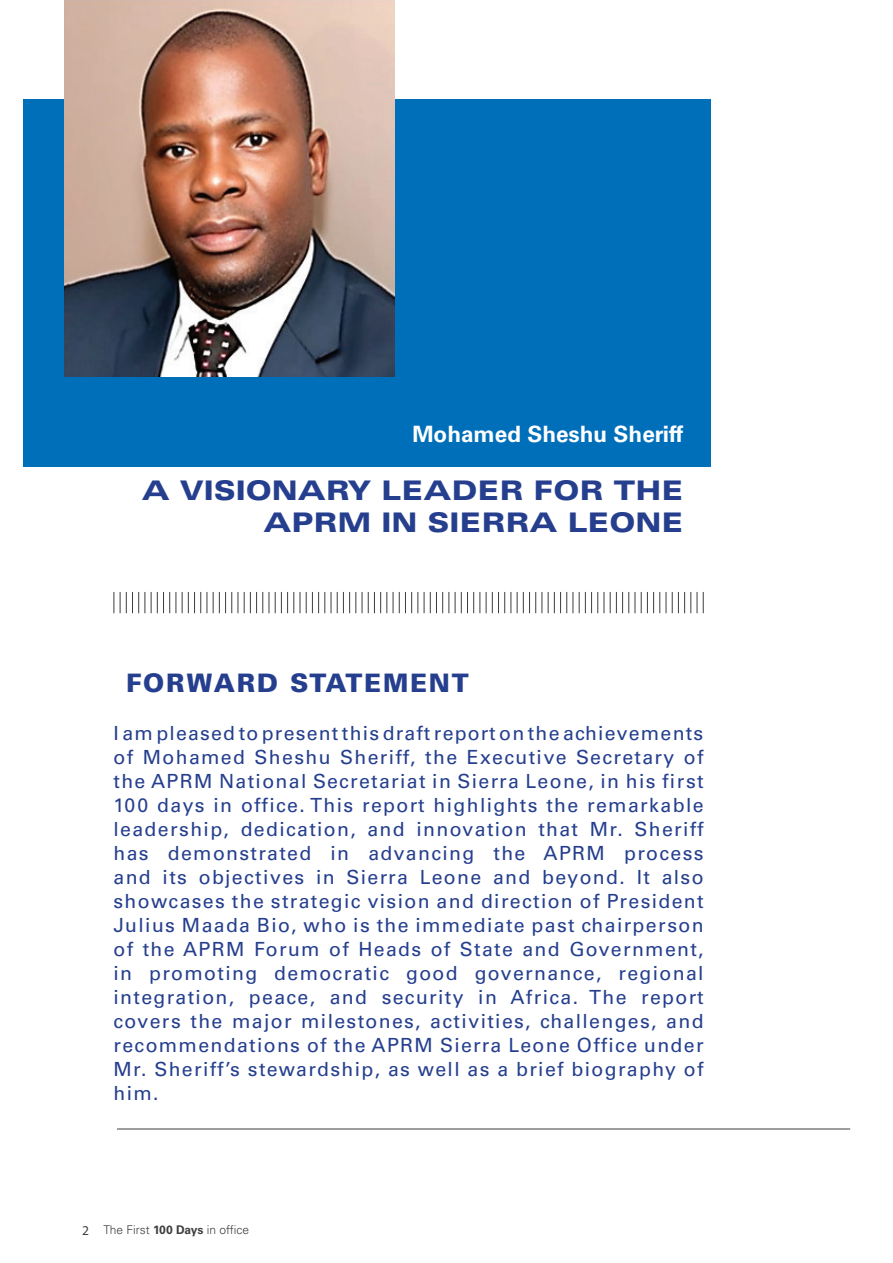
<style>
.page{position:relative;width:893px;height:1263px;background:#fff}
.page>*{position:absolute;margin:0;border:0;box-sizing:border-box;transform-origin:0 0}
.t1{font:900 expanded 27px/32.4px "Univers";color:#253f8e;text-align:right}
.t2{font:900 25.5px "Univers";letter-spacing:.07em;color:#253f8e}
.t3{font:700 22.5px "Univers";color:#fff}
.t4{font:19.5px/24px "Univers";letter-spacing:.07em;color:#253f8e;text-align:justify}
.t5{font:300 12px "Univers";color:#3e3e3f}
.s1{font-family:"Myriad Pro";font-weight:400;font-size:13.5px}
.s2{font-weight:700}
</style>
<div class="page">
<div style="left:24px;top:99px;width:687px;height:367px;background:#006fba"></div>
<img style="left:65px;top:0;width:329px;height:376px">
<svg style="left:114px;top:592px;width:25px;height:21px"></svg>
<svg style="left:145px;top:592px;width:25px;height:21px"></svg>
<svg style="left:176px;top:592px;width:25px;height:21px"></svg>
<svg style="left:207px;top:592px;width:25px;height:21px"></svg>
<svg style="left:238px;top:592px;width:25px;height:21px"></svg>
<svg style="left:269px;top:592px;width:25px;height:21px"></svg>
<svg style="left:300px;top:592px;width:25px;height:21px"></svg>
<svg style="left:331px;top:592px;width:25px;height:21px"></svg>
<svg style="left:362px;top:592px;width:25px;height:21px"></svg>
<svg style="left:393px;top:592px;width:25px;height:21px"></svg>
<svg style="left:424px;top:592px;width:25px;height:21px"></svg>
<svg style="left:455px;top:592px;width:25px;height:21px"></svg>
<svg style="left:486px;top:592px;width:19px;height:21px"></svg>
<svg style="left:511px;top:592px;width:25px;height:21px"></svg>
<svg style="left:542px;top:592px;width:25px;height:21px"></svg>
<svg style="left:573px;top:592px;width:25px;height:21px"></svg>
<svg style="left:604px;top:592px;width:25px;height:21px"></svg>
<svg style="left:635px;top:592px;width:25px;height:21px"></svg>
<svg style="left:666px;top:592px;width:25px;height:21px"></svg>
<svg style="left:697px;top:592px;width:7px;height:21px"></svg>
<hr style="left:117px;top:1129px;width:733px;height:1px;background:#3e3e3f">
<p class="t3" style="left:412px;top:421px;width:273px">Mohamed Sheshu Sheriff</p>
<h1 class="t1" style="left:142px;top:474px;width:543px">A VISIONARY LEADER FOR THE<br>APRM IN SIERRA LEONE</h1>
<h2 class="t2" style="left:126px;top:667px;width:344px">FORWARD STATEMENT</h2>
<p class="t4" style="left:114px;top:721px;width:592px">I am pleased to present this draft report on the achievements of Mohamed Sheshu Sheriff, the Executive Secretary of the APRM National Secretariat in Sierra Leone, in his first 100 days in office. This report highlights the remarkable leadership, dedication, and innovation that Mr. Sheriff has demonstrated in advancing the APRM process and its objectives in Sierra Leone and beyond. It also showcases the strategic vision and direction of President Julius Maada Bio, who is the immediate past chairperson of the APRM Forum of Heads of State and Government, in promoting democratic good governance, regional integration, peace, and security in Africa. The report covers the major milestones, activities, challenges, and recommendations of the APRM Sierra Leone Office under Mr. Sheriff’s stewardship, as well as a brief biography of him.</p>
<p class="t5" style="left:82px;top:1222px;width:168px"><span class="s1">2</span> The First <span class="s2">100 Days</span> in office</p>
</div>
